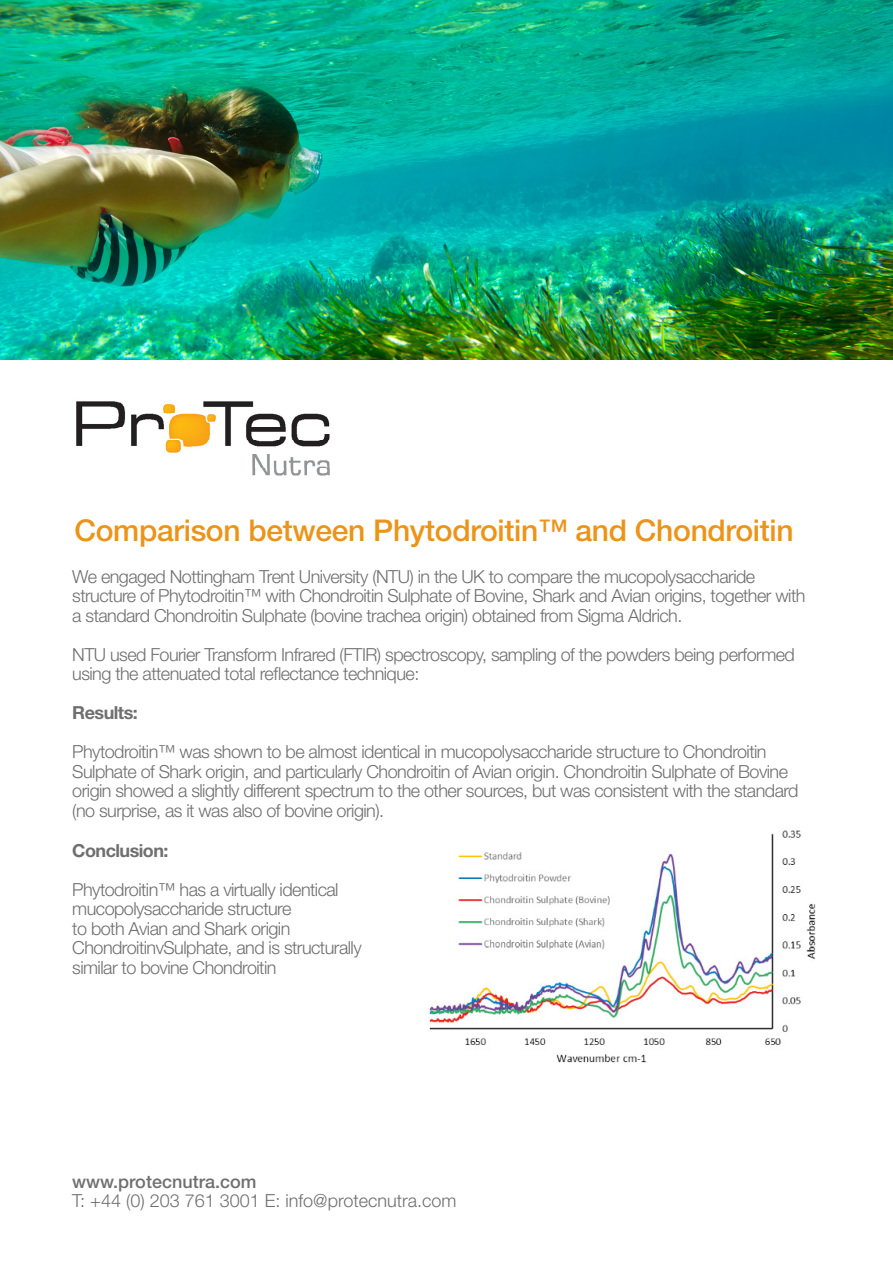
<style>
.page{position:relative;width:893px;height:1263px;background:#fff}
.page>*{position:absolute;margin:0;border:0;box-sizing:border-box;transform-origin:0 0}
.t1{font:500 30px "Helvetica Neue LT Pro";letter-spacing:-.01em;color:#eb9419}
.t2{font:300 18px/19.5px "Helvetica Neue LT Pro";letter-spacing:-.03em;color:#706f6f}
.t3{font:300 18px "Helvetica Neue LT Pro";color:#706f6f}
.t4{font:500 18px "Helvetica Neue LT Pro";color:#706f6f}
.t5{font:700 18px "Helvetica Neue LT Pro";letter-spacing:-.03em;color:#706f6f}
</style>
<div class="page">
<img style="left:0;top:0;width:893px;height:359px">
<img style="left:76px;top:401px;width:254px;height:75px">
<img style="left:429px;top:830px;width:387px;height:233px">
<h1 class="t1" style="left:74px;top:513px;width:721px">Comparison between Phytodroitin™ and Chondroitin</h1>
<p class="t2" style="left:72px;top:566px;width:735px">We engaged Nottingham Trent University (NTU) in the UK to compare the mucopolysaccharide structure of Phytodroitin™ with Chondroitin Sulphate of Bovine, Shark and Avian origins, together with a standard Chondroitin Sulphate (bovine trachea origin) obtained from Sigma Aldrich.</p>
<p class="t2" style="left:72px;top:644px;width:724px">NTU used Fourier Transform Infrared (FTIR) spectroscopy, sampling of the powders being performed using the attenuated total reflectance technique:</p>
<p class="t5" style="left:72px;top:702px;width:67px">Results:</p>
<p class="t2" style="left:72px;top:742px;width:728px">Phytodroitin™ was shown to be almost identical in mucopolysaccharide structure to Chondroitin Sulphate of Shark origin, and particularly Chondroitin of Avian origin. Chondroitin Sulphate of Bovine origin showed a slightly different spectrum to the other sources, but was consistent with the standard (no surprise, as it was also of bovine origin).</p>
<p class="t5" style="left:72px;top:839px;width:98px">Conclusion:</p>
<p class="t2" style="left:72px;top:879px;width:291px">Phytodroitin™ has a virtually identical mucopolysaccharide structure<br>to both Avian and Shark origin ChondroitinvSulphate, and is structurally similar to bovine Chondroitin</p>
<p class="t4" style="left:72px;top:1171px;width:186px">www.protecnutra.com</p>
<p class="t3" style="left:72px;top:1190px;width:386px">T: +44 (0) 203 761 3001 E: info@protecnutra.com</p>
</div>
